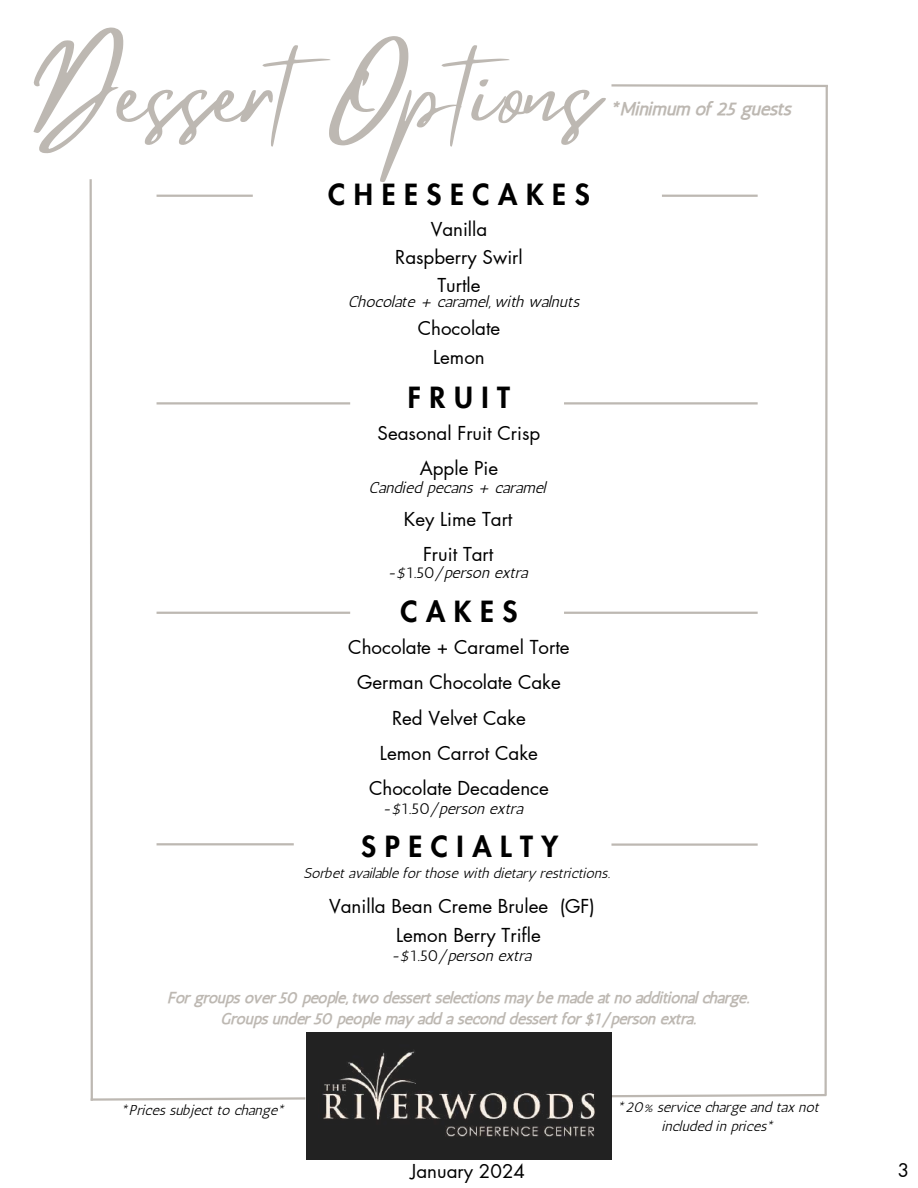
<style>
.page{position:relative;width:918px;height:1188px;background:#fff}
.page>*{position:absolute;margin:0;border:0;box-sizing:border-box;transform-origin:0 0}
.t1{font:96.6px "Mistrully";color:#bdb8b2}
.t2{font:800 28.5px "Futura LT Pro";letter-spacing:.3em;color:#000}
.t3{font:18.75px/35.4px "Futura LT Pro";color:#000;text-align:center}
.t4{font:18.6px "Futura LT Pro";color:#000}
.t5{font:18px "CA Generated";color:#bdb8b2}
.t6{font:15.75px "CA Generated";color:#000}
.t7{font:15.45px/20.9px "CA Generated";color:#bdb8b2;text-align:center}
.t8{font:14.25px/19.2px "CA Generated";color:#000;text-align:center}
.s1{font-family:"Antic"}
</style>
<div class="page">
<svg style="left:609px;top:84px;width:219px;height:1014px"></svg>
<img style="left:307px;top:1033px;width:304px;height:127px">
<svg style="left:89px;top:179px;width:219px;height:924px"></svg>
<hr style="left:157px;top:402px;width:193px;height:3px;background:#bdb8b2">
<hr style="left:564px;top:402px;width:194px;height:3px;background:#bdb8b2">
<hr style="left:157px;top:612px;width:193px;height:2px;background:#bdb8b2">
<hr style="left:564px;top:612px;width:194px;height:2px;background:#bdb8b2">
<hr style="left:662px;top:195px;width:96px;height:2px;background:#bdb8b2">
<hr style="left:157px;top:843px;width:137px;height:2px;background:#bdb8b2">
<hr style="left:611px;top:843px;width:147px;height:3px;background:#bdb8b2">
<hr style="left:157px;top:195px;width:96px;height:2px;background:#bdb8b2">
<h1 class="t1" style="left:32px;top:15px;width:567px">DessertOptions</h1>
<p class="t5" style="left:611px;top:98px;width:182px">*Minimum of 25 guests</p>
<h2 class="t2" style="left:328px;top:181px;width:263px">CHEESECAKES</h2>
<p class="t3" style="left:431px;top:212px;width:58px">Vanilla</p>
<p class="t3" style="left:395px;top:240px;width:129px">Raspberry Swirl</p>
<p class="t3" style="left:437px;top:268px;width:45px">Turtle</p>
<p class="t6" style="left:349px;top:293px;width:232px">Chocolate + caramel, with walnuts</p>
<p class="t3" style="left:418px;top:312px;width:84px">Chocolate</p>
<p class="t3" style="left:433px;top:340px;width:53px">Lemon</p>
<h2 class="t2" style="left:408px;top:385px;width:104px">FRUIT</h2>
<p class="t3" style="left:378px;top:416px;width:164px">Seasonal Fruit Crisp</p>
<p class="t3" style="left:420px;top:451px;width:80px">Apple Pie</p>
<p class="t6" style="left:370px;top:478px;width:178px">Candied pecans + caramel</p>
<p class="t3" style="left:404px;top:503px;width:110px">Key Lime Tart</p>
<p class="t3" style="left:423px;top:537px;width:72px">Fruit Tart</p>
<p class="t6" style="left:388px;top:563px;width:142px">-$<span class="s1">1.50</span>/person extra</p>
<h2 class="t2" style="left:400px;top:598px;width:119px">CAKES</h2>
<p class="t3" style="left:348px;top:630px;width:223px">Chocolate + Caramel Torte</p>
<p class="t3" style="left:357px;top:665px;width:205px">German Chocolate Cake<br>Red Velvet Cake</p>
<p class="t3" style="left:380px;top:736px;width:160px">Lemon Carrot Cake</p>
<p class="t3" style="left:369px;top:772px;width:181px">Chocolate Decadence</p>
<p class="t6" style="left:383px;top:800px;width:142px">-$<span class="s1">1.50</span>/person extra</p>
<h2 class="t2" style="left:361px;top:834px;width:198px">SPECIALTY</h2>
<p class="t3" style="left:329px;top:889px;width:267px">Vanilla Bean Creme Brulee (GF)</p>
<p class="t8" style="left:304px;top:863px;width:307px">Sorbet available for those with dietary restrictions.</p>
<p class="t3" style="left:396px;top:918px;width:146px">Lemon Berry Trifle</p>
<p class="t6" style="left:391px;top:946px;width:142px">-$<span class="s1">1.50</span>/person extra</p>
<p class="t7" style="left:169px;top:987px;width:582px">For groups over 50 people, two dessert selections may be made at no additional charge.<br>Groups under 50 people may add a second dessert for $1/person extra.</p>
<p class="t8" style="left:122px;top:1101px;width:166px">*Prices subject to change*</p>
<p class="t8" style="left:618px;top:1097px;width:203px">*20% service charge and tax not included in prices*</p>
<p class="t3" style="left:411px;top:1154px;width:116px">January 2024</p>
<p class="t4" style="left:898px;top:1162px;width:13px">3</p>
</div>
